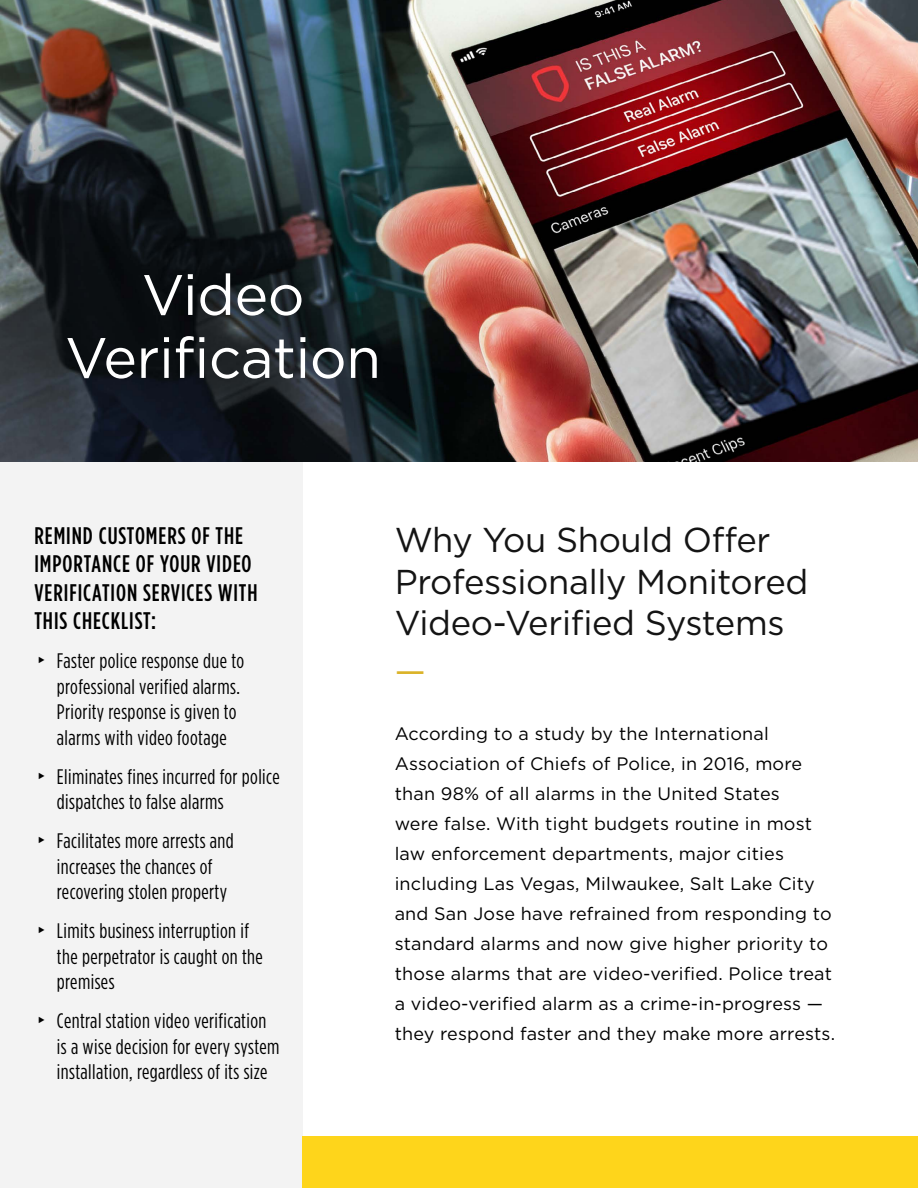
<style>
.page{position:relative;width:918px;height:1188px;background:#fff}
.page>*{position:absolute;margin:0;border:0;box-sizing:border-box;transform-origin:0 0}
.t1{font:57px/63px "Gotham";letter-spacing:-.01em;color:#fff;text-align:center}
.t2{font:34.5px/41.4px "Gotham";letter-spacing:-.01em;color:#141414}
.t3{font:34.5px "Gotham";color:#dbb329}
.t4{font:500 24px/28.5px "Gotham Condensed";letter-spacing:.04em;color:#000}
.t5{font:21px/25.5px "Gotham Condensed";letter-spacing:.02em;color:#000}
.t6{font:18px/30px "Gotham";letter-spacing:.01em;color:#000}
.s1{font-family:"Arial Unicode MS"}
</style>
<div class="page">
<div style="left:0;top:446px;width:302px;height:742px;background:#f3f3f3"></div>
<div style="left:302px;top:1136px;width:616px;height:52px;background:#fed51b"></div>
<img style="left:0;top:0;width:918px;height:462px">
<h1 class="t1" style="left:65px;top:262px;width:318px">Video<br>Verification</h1>
<h3 class="t4" style="left:34px;top:521px;width:225px">REMIND CUSTOMERS OF THE<br>IMPORTANCE OF YOUR VIDEO<br>VERIFICATION SERVICES WITH<br>THIS CHECKLIST:</h3>
<p class="t5" style="left:57px;top:648px;width:189px;text-indent:-22px"><span class="s1">▸</span> Faster police response due to professional verified alarms.<br>Priority response is given to alarms with video footage</p>
<p class="t5" style="left:57px;top:763px;width:224px;text-indent:-22px"><span class="s1">▸</span> Eliminates fines incurred for police dispatches to false alarms</p>
<p class="t5" style="left:57px;top:828px;width:178px;text-indent:-22px"><span class="s1">▸</span> Facilitates more arrests and increases the chances of recovering stolen property</p>
<p class="t5" style="left:57px;top:918px;width:207px;text-indent:-22px"><span class="s1">▸</span> Limits business interruption if the perpetrator is caught on the premises</p>
<p class="t5" style="left:57px;top:1008px;width:224px;text-indent:-22px"><span class="s1">▸</span> Central station video verification is a wise decision for every system installation, regardless of its size</p>
<h2 class="t2" style="left:395px;top:518px;width:415px">Why You Should Offer<br>Professionally Monitored<br>Video-Verified Systems</h2>
<h2 class="t3" style="left:395px;top:649px;width:32px">—</h2>
<p class="t6" style="left:395px;top:718px;width:442px">According to a study by the International Association of Chiefs of Police, in 2016, more than 98% of all alarms in the United States<br>were false. With tight budgets routine in most law enforcement departments, major cities including Las Vegas, Milwaukee, Salt Lake City and San Jose have refrained from responding to standard alarms and now give higher priority to those alarms that are video-verified. Police treat a video-verified alarm as a crime-in-progress — they respond faster and they make more arrests.</p>
</div>
